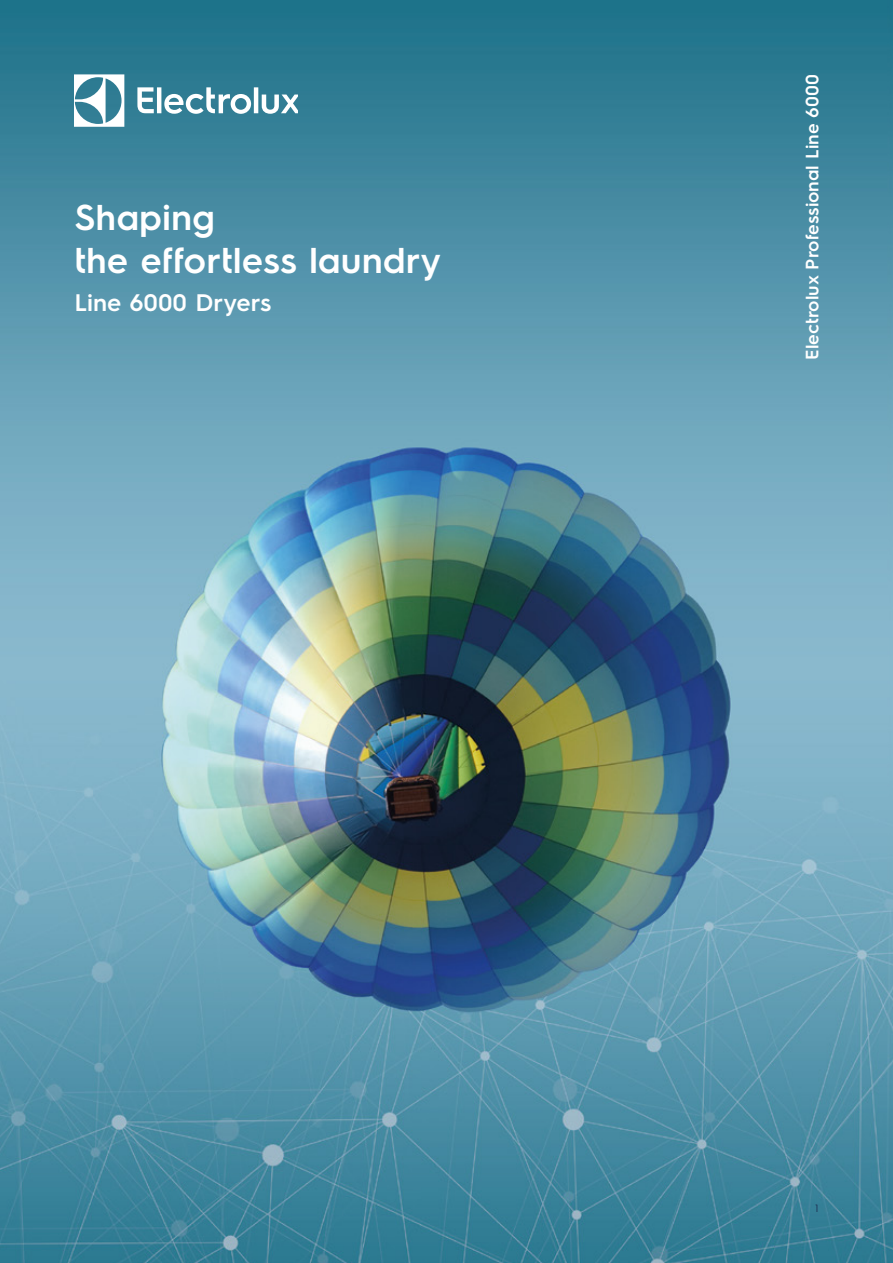
<style>
.page{position:relative;width:893px;height:1263px;background:#fff}
.page>*{position:absolute;margin:0;border:0;box-sizing:border-box;transform-origin:0 0}
.t1{font:600 36px/43.2px "Electrolux Sans";color:#fff}
.t2{font:600 24px "Electrolux Sans";color:#fff}
.t3{font:600 18px "Electrolux Sans";color:#fff}
.t4{font:300 10.5px "Electrolux Sans";color:#14133b}
</style>
<div class="page">
<img style="left:0;top:0;width:893px;height:1263px">
<svg style="left:74px;top:74px;width:50px;height:53px"></svg>
<svg style="left:137px;top:87px;width:161px;height:27px"></svg>
<h1 class="t1" style="left:74px;top:194px;width:368px">Shaping<br>the effortless laundry</h1>
<h2 class="t2" style="left:74px;top:285px;width:199px">Line 6000 Dryers</h2>
<p class="t3" style="left:800px;top:360px;width:287px;rotate:-90deg">Electrolux Professional Line 6000</p>
<p class="t4" style="left:815px;top:1201px;width:5px">1</p>
</div>
